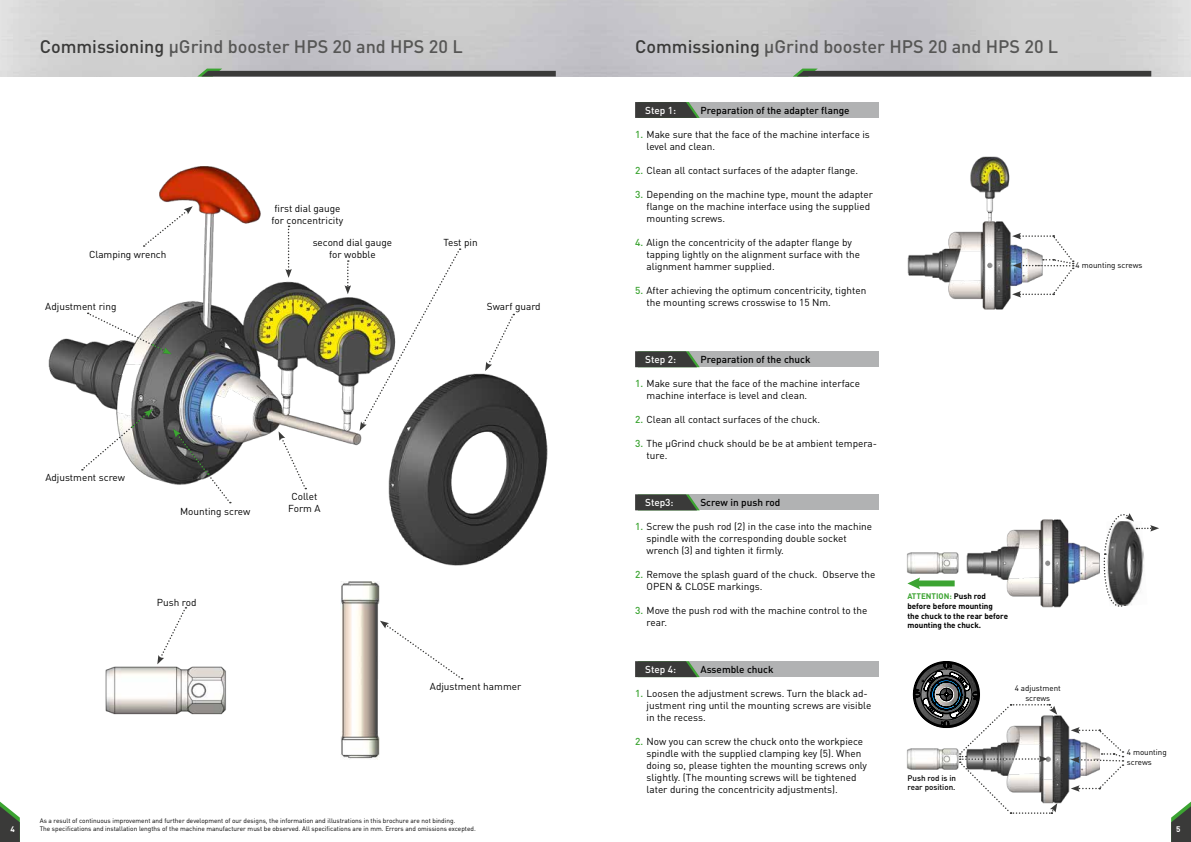
<style>
.page{position:relative;width:1191px;height:842px;background:#fff}
.page>*{position:absolute;margin:0;border:0;box-sizing:border-box;transform-origin:0 0}
.t1{font:500 18px "DIN Pro";color:#565655}
.t2{font:10px/12px "DIN Pro";color:#000}
.t3{font:500 10px "DIN Pro";color:#000}
.t4{font:500 10px "DIN Pro";color:#fff}
.t5{font:700 8px/9.6px "DIN Pro";color:#000}
.t6{font:8px/9.6px "DIN Pro";color:#000}
.t7{font:500 8px/9.6px "DIN Pro";color:#000}
.t8{font:700 8px "DIN Pro";color:#fff}
.t9{font:6.5px "DIN Pro";color:#000}
.s1{color:#3a3a39}
.s2{font-weight:500;color:#3ca432}
.s3{color:#3ca432}
</style>
<div class="page">
<svg style="left:0;top:801px;width:20px;height:41px"></svg>
<svg style="left:1171px;top:801px;width:20px;height:41px"></svg>
<svg style="left:793px;top:69px;width:358px;height:8px"></svg>
<svg style="left:197px;top:69px;width:359px;height:8px"></svg>
<div style="left:635px;top:494px;width:244px;height:16px;background:#b1b2b3"></div>
<svg style="left:635px;top:494px;width:64px;height:16px"></svg>
<div style="left:635px;top:661px;width:244px;height:16px;background:#b1b2b3"></div>
<svg style="left:635px;top:661px;width:64px;height:16px"></svg>
<div style="left:635px;top:351px;width:244px;height:16px;background:#b1b2b3"></div>
<svg style="left:635px;top:351px;width:64px;height:16px"></svg>
<img style="left:48px;top:166px;width:467px;height:338px">
<svg style="left:82px;top:409px;width:71px;height:61px"></svg>
<svg style="left:278px;top:431px;width:28px;height:58px"></svg>
<svg style="left:144px;top:206px;width:49px;height:41px"></svg>
<svg style="left:359px;top:248px;width:101px;height:183px"></svg>
<svg style="left:285px;top:226px;width:7px;height:52px"></svg>
<svg style="left:344px;top:260px;width:7px;height:34px"></svg>
<svg style="left:485px;top:314px;width:29px;height:57px"></svg>
<img style="left:384px;top:371px;width:164px;height:195px">
<svg style="left:158px;top:607px;width:28px;height:52px"></svg>
<img style="left:341px;top:581px;width:39px;height:178px">
<svg style="left:380px;top:621px;width:82px;height:58px"></svg>
<img style="left:105px;top:659px;width:121px;height:56px">
<img style="left:907px;top:156px;width:105px;height:154px">
<svg style="left:1012px;top:233px;width:61px;height:65px"></svg>
<svg style="left:907px;top:577px;width:47px;height:12px"></svg>
<svg style="left:1103px;top:513px;width:56px;height:94px"></svg>
<img style="left:907px;top:552px;width:52px;height:22px">
<img style="left:966px;top:519px;width:134px;height:89px">
<img style="left:907px;top:748px;width:6px;height:22px">
<img style="left:1057px;top:714px;width:13px;height:91px">
<svg style="left:1070px;top:727px;width:53px;height:65px"></svg>
<svg style="left:913px;top:661px;width:144px;height:153px"></svg>
<div style="left:635px;top:102px;width:244px;height:16px;background:#b1b2b3"></div>
<svg style="left:635px;top:102px;width:64px;height:16px"></svg>
<svg style="left:173px;top:429px;width:58px;height:74px"></svg>
<svg style="left:88px;top:313px;width:84px;height:41px"></svg>
<h1 class="t1" style="left:40px;top:31px;width:424px"><span class="s1">Commissioning</span> μGrind booster HPS 20 and HPS 20 L</h1>
<h1 class="t1" style="left:635px;top:31px;width:424px"><span class="s1">Commissioning</span> μGrind booster HPS 20 and HPS 20 L</h1>
<p class="t2" style="left:89px;top:247px;width:79px">Clamping wrench</p>
<p class="t2" style="left:45px;top:299px;width:73px">Adjustment ring</p>
<p class="t2" style="left:272px;top:201px;width:73px">first dial gauge for concentricity</p>
<p class="t2" style="left:313px;top:236px;width:81px;text-align:center">second dial gauge for wobble</p>
<p class="t2" style="left:443px;top:235px;width:36px">Test pin</p>
<p class="t2" style="left:487px;top:300px;width:55px">Swarf guard</p>
<p class="t2" style="left:45px;top:471px;width:81px">Adjustment screw</p>
<p class="t2" style="left:180px;top:504px;width:72px">Mounting screw</p>
<p class="t2" style="left:157px;top:595px;width:41px">Push rod</p>
<p class="t2" style="left:288px;top:490px;width:34px;text-align:center">Collet<br>Form A</p>
<p class="t2" style="left:430px;top:679px;width:93px">Adjustment hammer</p>
<p class="t4" style="left:645px;top:102px;width:32px">Step 1:</p>
<p class="t3" style="left:700px;top:102px;width:151px">Preparation of the adapter flange</p>
<p class="t2" style="left:646px;top:127px;width:225px;text-indent:-11px"><span class="s2">1.</span> Make sure that the face of the machine interface is level and clean.</p>
<p class="t2" style="left:635px;top:163px;width:225px"><span class="s2">2.</span> Clean all contact surfaces of the adapter flange.</p>
<p class="t2" style="left:646px;top:187px;width:228px;text-indent:-11px"><span class="s2">3.</span> Depending on the machine type, mount the adapter flange on the machine interface using the supplied mounting screws.</p>
<p class="t2" style="left:646px;top:235px;width:215px;text-indent:-11px"><span class="s2">4.</span> Align the concentricity of the adapter flange by tapping lightly on the alignment surface with the alignment hammer supplied.</p>
<p class="t2" style="left:646px;top:283px;width:221px;text-indent:-11px"><span class="s2">5.</span> After achieving the optimum concentricity, tighten the mounting screws crosswise to 15 Nm.</p>
<p class="t4" style="left:645px;top:351px;width:32px">Step 2:</p>
<p class="t3" style="left:700px;top:351px;width:112px">Preparation of the chuck</p>
<p class="t2" style="left:646px;top:376px;width:215px;text-indent:-11px"><span class="s2">1.</span> Make sure that the face of the machine interface machine interface is level and clean.</p>
<p class="t2" style="left:635px;top:412px;width:187px"><span class="s2">2.</span> Clean all contact surfaces of the chuck.</p>
<p class="t2" style="left:646px;top:436px;width:232px;text-indent:-11px"><span class="s2">3.</span> The µGrind chuck should be be at ambient tempera&shy;ture.</p>
<p class="t4" style="left:645px;top:494px;width:30px">Step3:</p>
<p class="t3" style="left:700px;top:494px;width:81px">Screw in push rod</p>
<p class="t2" style="left:646px;top:519px;width:227px;text-indent:-11px"><span class="s2">1.</span> Screw the push rod (2) in the case into the machine spindle with the corresponding double socket wrench (3) and tighten it firmly.</p>
<p class="t2" style="left:646px;top:567px;width:230px;text-indent:-11px"><span class="s2">2.</span> Remove the splash guard of the chuck. Observe the<br>OPEN &amp; CLOSE markings.</p>
<p class="t2" style="left:646px;top:603px;width:222px;text-indent:-11px"><span class="s2">3.</span> Move the push rod with the machine control to the rear.</p>
<p class="t4" style="left:645px;top:661px;width:32px">Step 4:</p>
<p class="t3" style="left:700px;top:661px;width:75px">Assemble chuck</p>
<p class="t2" style="left:646px;top:686px;width:226px;text-indent:-11px"><span class="s2">1.</span> Loosen the adjustment screws. Turn the black ad&shy;justment ring until the mounting screws are visible in the recess.</p>
<p class="t2" style="left:646px;top:734px;width:222px;text-indent:-11px"><span class="s2">2.</span> Now you can screw the chuck onto the workpiece spindle with the supplied clamping key (5). When doing so, please tighten the mounting screws only slightly. (The mounting screws will be tightened later during the concentricity adjustments).</p>
<p class="t6" style="left:1075px;top:259px;width:68px">4 mounting screws</p>
<p class="t5" style="left:907px;top:591px;width:102px"><span class="s3">ATTENTION:</span> Push rod before before mounting<br>the chuck to the rear before mounting the chuck.</p>
<p class="t7" style="left:907px;top:772px;width:50px">Push rod is in rear position.</p>
<p class="t6" style="left:1014px;top:682px;width:48px;text-align:center">4 adjustment screws</p>
<p class="t6" style="left:1126px;top:747px;width:41px">4 mounting screws</p>
<p class="t9" style="left:40px;top:815px;width:417px">As a result of continuous improvement and further development of our designs, the information and illustrations in this brochure are not binding.</p>
<p class="t8" style="left:11px;top:822px;width:6px">4</p>
<p class="t9" style="left:40px;top:823px;width:437px">The specifications and installation lengths of the machine manufacturer must be observed. All specifications are in mm. Errors and omissions excepted.</p>
<p class="t8" style="left:1176px;top:822px;width:6px">5</p>
</div>
